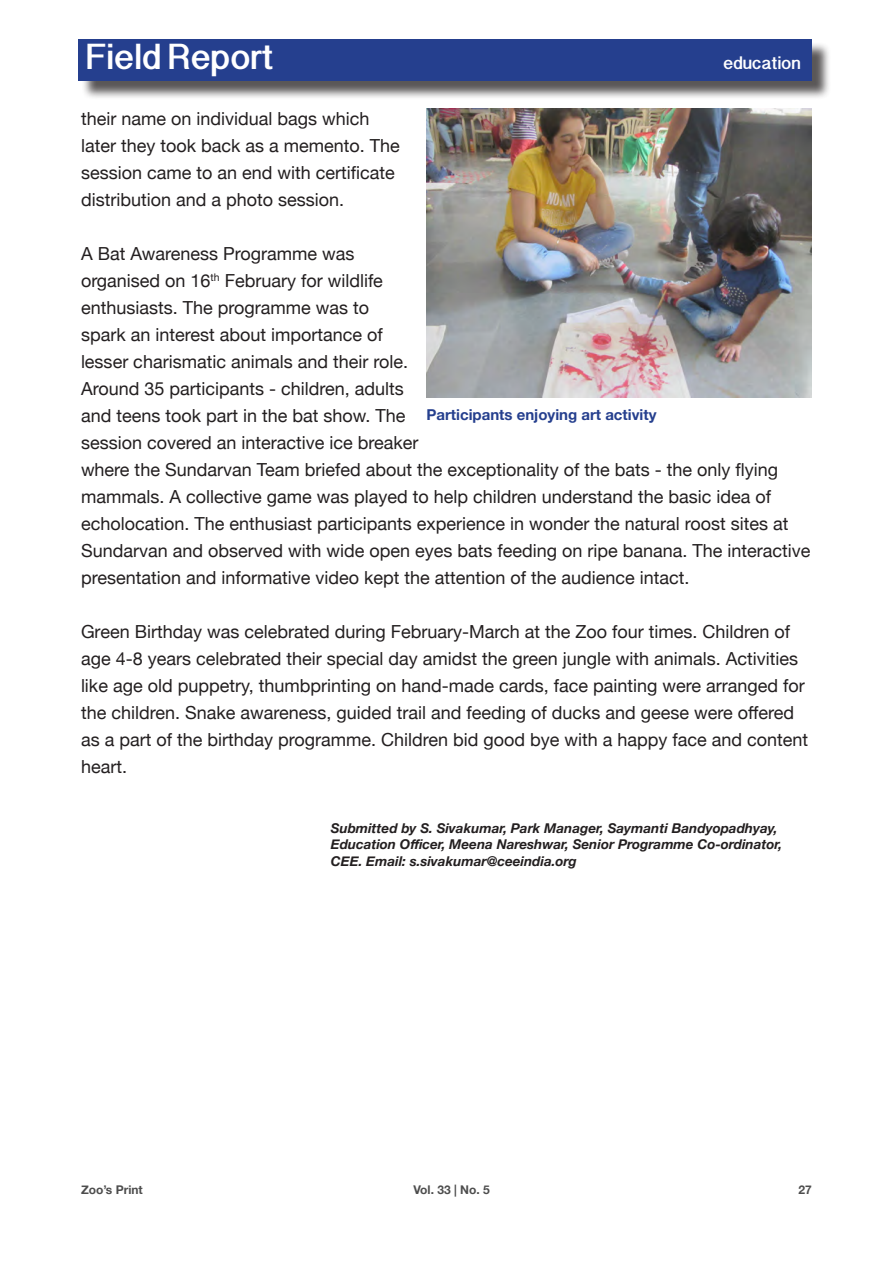
<style>
.page{position:relative;width:893px;height:1263px;background:#fff}
.page>*{position:absolute;margin:0;border:0;box-sizing:border-box;transform-origin:0 0}
.t1{font:700 36px "Devanagari Sangam MN";color:#fff}
.t2{font:18px/27px "Helvetica Neue";color:#231f20}
.t3{font:700 18px "Devanagari Sangam MN";color:#fff}
.t4{font:700 15px "Helvetica Neue";color:#253f8e}
.t5{font:italic 700 13.5px/16.5px "Helvetica Neue";color:#231f20}
.t6{font:700 12px "Helvetica Neue";color:#4d4d4d}
</style>
<div class="page">
<div style="left:81px;top:41px;width:750px;height:59px;background:#231f20;opacity:.75"></div>
<div style="left:79px;top:39px;width:733px;height:42px;background:#253f8e"></div>
<img style="left:426px;top:108px;width:386px;height:289px">
<h1 class="t1" style="left:86px;top:35px;width:189px">Field Report</h1>
<p class="t3" style="left:723px;top:52px;width:79px">education</p>
<p class="t2" style="left:81px;top:106px;width:320px">their name on individual bags which later they took back as a memento. The session came to an end with certificate distribution and a photo session.</p>
<p class="t2" style="left:81px;top:241px;width:731px">A Bat Awareness Programme was<br>organised on 16<sup>th</sup> February for wildlife<br>enthusiasts. The programme was to<br>spark an interest about importance of<br>lesser charismatic animals and their role.<br>Around 35 participants - children, adults<br>and teens took part in the bat show. The<br>session covered an interactive ice breaker<br>where the Sundarvan Team briefed about the exceptionality of the bats - the only flying mammals. A collective game was played to help children understand the basic idea of echolocation. The enthusiast participants experience in wonder the natural roost sites at Sundarvan and observed with wide open eyes bats feeding on ripe banana. The interactive presentation and informative video kept the attention of the audience intact.</p>
<p class="t2" style="left:81px;top:619px;width:729px">Green Birthday was celebrated during February-March at the Zoo four times. Children of age 4-8 years celebrated their special day amidst the green jungle with animals. Activities like age old puppetry, thumbprinting on hand-made cards, face painting were arranged for the children. Snake awareness, guided trail and feeding of ducks and geese were offered as a part of the birthday programme. Children bid good bye with a happy face and content heart.</p>
<p class="t4" style="left:426px;top:403px;width:231px">Participants enjoying art activity</p>
<p class="t5" style="left:331px;top:820px;width:453px">Submitted by S. Sivakumar, Park Manager, Saymanti Bandyopadhyay,<br>Education Officer, Meena Nareshwar, Senior Programme Co-ordinator,<br>CEE. Email: s.sivakumar@ceeindia.org</p>
<p class="t6" style="left:81px;top:1180px;width:63px">Zoo’s Print</p>
<p class="t6" style="left:413px;top:1180px;width:78px">Vol. 33 | No. 5</p>
<p class="t6" style="left:799px;top:1180px;width:15px">27</p>
</div>
